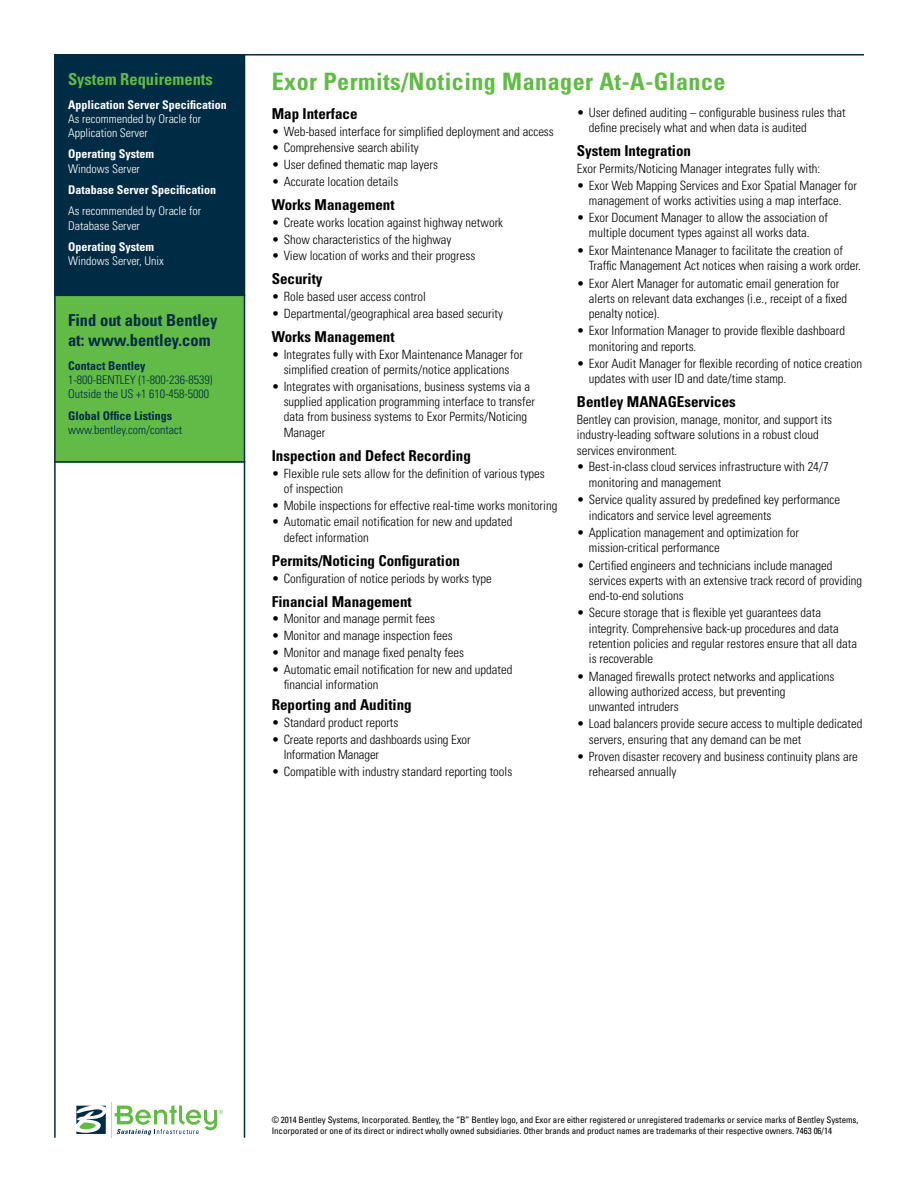
<style>
.page{position:relative;width:918px;height:1188px;background:#fff}
.page>*{position:absolute;margin:0;border:0;box-sizing:border-box;transform-origin:0 0}
.t1{font:700 condensed 24px "Univers";letter-spacing:.02em;color:#62bb46}
.t2{font:700 condensed 16.5px/19.8px "Univers";color:#002b44}
.t3{font:700 condensed 16.5px "Univers";color:#62bb46}
.t4{font:700 condensed 15px "Univers";color:#000}
.t5{font:300 condensed 12.75px/15.3px "Univers";color:#000}
.t6{font:300 condensed 12px/14.4px "Univers";color:#fff}
.t7{font:700 condensed 12px "Univers";color:#fff}
.t8{font:300 condensed 12px/14.4px "Univers";color:#002b44}
.t9{font:700 condensed 12px "Univers";color:#002b44}
.t10{font:condensed 9px/10.8px "Univers";letter-spacing:-.005em;color:#000}
</style>
<div class="page">
<div style="left:55px;top:195px;width:190px;height:267px;background:#62bb46"></div>
<hr style="left:55px;top:461px;width:190px;height:2px;background:#002b44">
<div style="left:55px;top:54px;width:190px;height:241px;background:#002b44"></div>
<hr style="left:54px;top:295px;width:191px;height:1px;background:#002b44">
<hr style="left:111px;top:1102px;width:1px;height:36px;background:#cacfd3">
<svg style="left:76px;top:1106px;width:30px;height:28px"></svg>
<svg style="left:115px;top:1105px;width:108px;height:30px"></svg>
<hr style="left:244px;top:54px;width:1px;height:1084px;background:#002b44">
<hr style="left:54px;top:54px;width:2px;height:1084px;background:#002b44">
<hr style="left:56px;top:54px;width:808px;height:2px;background:#002b44">
<p class="t3" style="left:68px;top:69px;width:146px">System Requirements</p>
<p class="t7" style="left:68px;top:97px;width:160px">Application Server Specification</p>
<p class="t6" style="left:68px;top:111px;width:135px">As recommended by Oracle for<br>Application Server</p>
<p class="t7" style="left:68px;top:147px;width:87px">Operating System</p>
<p class="t6" style="left:68px;top:161px;width:73px">Windows Server</p>
<p class="t7" style="left:68px;top:182px;width:149px">Database Server Specification</p>
<p class="t6" style="left:68px;top:204px;width:135px">As recommended by Oracle for<br>Database Server</p>
<p class="t7" style="left:68px;top:239px;width:87px">Operating System</p>
<p class="t6" style="left:68px;top:254px;width:97px">Windows Server, Unix</p>
<p class="t2" style="left:68px;top:311px;width:151px">Find out about Bentley at: www.bentley.com</p>
<p class="t9" style="left:68px;top:358px;width:79px">Contact Bentley</p>
<p class="t8" style="left:68px;top:373px;width:146px">1-800-BENTLEY (1-800-236-8539)<br>Outside the US +1 610-458-5000</p>
<p class="t9" style="left:68px;top:408px;width:105px">Global Office Listings</p>
<p class="t8" style="left:68px;top:423px;width:116px">www.bentley.com/contact</p>
<h1 class="t1" style="left:272px;top:67px;width:455px">Exor Permits/Noticing Manager At-A-Glance</h1>
<p class="t4" style="left:272px;top:104px;width:87px">Map Interface</p>
<p class="t5" style="left:272px;top:123px;width:284px">• Web-based interface for simplified deployment and access</p>
<p class="t5" style="left:272px;top:140px;width:149px">• Comprehensive search ability</p>
<p class="t5" style="left:272px;top:157px;width:168px">• User defined thematic map layers</p>
<p class="t5" style="left:272px;top:174px;width:128px">• Accurate location details</p>
<p class="t4" style="left:272px;top:195px;width:124px">Works Management</p>
<p class="t5" style="left:272px;top:215px;width:233px">• Create works location against highway network</p>
<p class="t5" style="left:272px;top:231px;width:181px">• Show characteristics of the highway</p>
<p class="t5" style="left:272px;top:248px;width:205px">• View location of works and their progress</p>
<p class="t4" style="left:272px;top:270px;width:52px">Security</p>
<p class="t5" style="left:272px;top:289px;width:156px">• Role based user access control</p>
<p class="t5" style="left:272px;top:306px;width:233px">• Departmental/geographical area based security</p>
<p class="t4" style="left:272px;top:327px;width:124px">Works Management</p>
<p class="t5" style="left:272px;top:347px;width:253px;text-align:center">• Integrates fully with Exor Maintenance Manager for simplified creation of permits/notice applications</p>
<p class="t5" style="left:284px;top:379px;width:253px;text-indent:-12px">• Integrates with organisations, business systems via a supplied application programming interface to transfer data from business systems to Exor Permits/Noticing Manager</p>
<p class="t4" style="left:272px;top:446px;width:201px">Inspection and Defect Recording</p>
<p class="t5" style="left:284px;top:465px;width:263px;text-indent:-12px">• Flexible rule sets allow for the definition of various types of inspection</p>
<p class="t5" style="left:272px;top:498px;width:287px">• Mobile inspections for effective real-time works monitoring</p>
<p class="t5" style="left:284px;top:514px;width:230px;text-indent:-12px">• Automatic email notification for new and updated defect information</p>
<p class="t4" style="left:272px;top:551px;width:190px">Permits/Noticing Configuration</p>
<p class="t5" style="left:272px;top:570px;width:222px">• Configuration of notice periods by works type</p>
<p class="t4" style="left:272px;top:592px;width:141px">Financial Management</p>
<p class="t5" style="left:272px;top:611px;width:165px">• Monitor and manage permit fees</p>
<p class="t5" style="left:272px;top:628px;width:183px">• Monitor and manage inspection fees</p>
<p class="t5" style="left:272px;top:645px;width:194px">• Monitor and manage fixed penalty fees</p>
<p class="t5" style="left:284px;top:662px;width:230px;text-indent:-12px">• Automatic email notification for new and updated financial information</p>
<p class="t4" style="left:272px;top:696px;width:142px">Reporting and Auditing</p>
<p class="t5" style="left:272px;top:715px;width:128px">• Standard product reports</p>
<p class="t5" style="left:284px;top:732px;width:188px;text-indent:-12px">• Create reports and dashboards using Exor<br>Information Manager</p>
<p class="t5" style="left:272px;top:764px;width:242px">• Compatible with industry standard reporting tools</p>
<p class="t5" style="left:589px;top:105px;width:258px;text-indent:-12px">• User defined auditing – configurable business rules that define precisely what and when data is audited</p>
<p class="t4" style="left:577px;top:142px;width:116px">System Integration</p>
<p class="t5" style="left:577px;top:161px;width:245px">Exor Permits/Noticing Manager integrates fully with:</p>
<p class="t5" style="left:577px;top:178px;width:282px;text-align:center">• Exor Web Mapping Services and Exor Spatial Manager for management of works activities using a map interface.</p>
<p class="t5" style="left:577px;top:210px;width:253px;text-align:center">• Exor Document Manager to allow the association of multiple document types against all works data.</p>
<p class="t5" style="left:589px;top:242px;width:274px;line-height:15.8px;text-indent:-12px">• Exor Maintenance Manager to facilitate the creation of<br>Traffic Management Act notices when raising a work order.</p>
<p class="t5" style="left:589px;top:275px;width:260px;text-indent:-12px">• Exor Alert Manager for automatic email generation for alerts on relevant data exchanges (i.e., receipt of a fixed penalty notice).</p>
<p class="t5" style="left:589px;top:323px;width:258px;text-indent:-12px">• Exor Information Manager to provide flexible dashboard monitoring and reports.</p>
<p class="t5" style="left:589px;top:356px;width:275px;text-indent:-12px">• Exor Audit Manager for flexible recording of notice creation updates with user ID and date/time stamp.</p>
<p class="t4" style="left:577px;top:393px;width:161px">Bentley MANAGEservices</p>
<p class="t5" style="left:577px;top:412px;width:257px">Bentley can provision, manage, monitor, and support its industry-leading software solutions in a robust cloud services environment.</p>
<p class="t5" style="left:589px;top:459px;width:242px;text-indent:-12px">• Best-in-class cloud services infrastructure with 24/7 monitoring and management</p>
<p class="t5" style="left:589px;top:492px;width:253px;line-height:15.8px;text-indent:-12px">• Service quality assured by predefined key performance indicators and service level agreements</p>
<p class="t5" style="left:589px;top:525px;width:212px;text-indent:-12px">• Application management and optimization for mission-critical performance</p>
<p class="t5" style="left:589px;top:557px;width:275px;text-indent:-12px">• Certified engineers and technicians include managed services experts with an extensive track record of providing end-to-end solutions</p>
<p class="t5" style="left:589px;top:605px;width:270px;text-indent:-12px">• Secure storage that is flexible yet guarantees data integrity. Comprehensive back-up procedures and data retention policies and regular restores ensure that all data is recoverable</p>
<p class="t5" style="left:589px;top:668px;width:247px;text-indent:-12px">• Managed firewalls protect networks and applications allowing authorized access, but preventing unwanted intruders</p>
<p class="t5" style="left:589px;top:716px;width:275px;text-indent:-12px">• Load balancers provide secure access to multiple dedicated servers, ensuring that any demand can be met</p>
<p class="t5" style="left:589px;top:749px;width:271px;text-indent:-12px">• Proven disaster recovery and business continuity plans are rehearsed annually</p>
<p class="t10" style="left:272px;top:1114px;width:588px">© 2014 Bentley Systems, Incorporated. Bentley, the “B” Bentley logo, and Exor are either registered or unregistered trademarks or service marks of Bentley Systems,<br>Incorporated or one of its direct or indirect wholly owned subsidiaries. Other brands and product names are trademarks of their respective owners. 7463 06/14</p>
</div>
